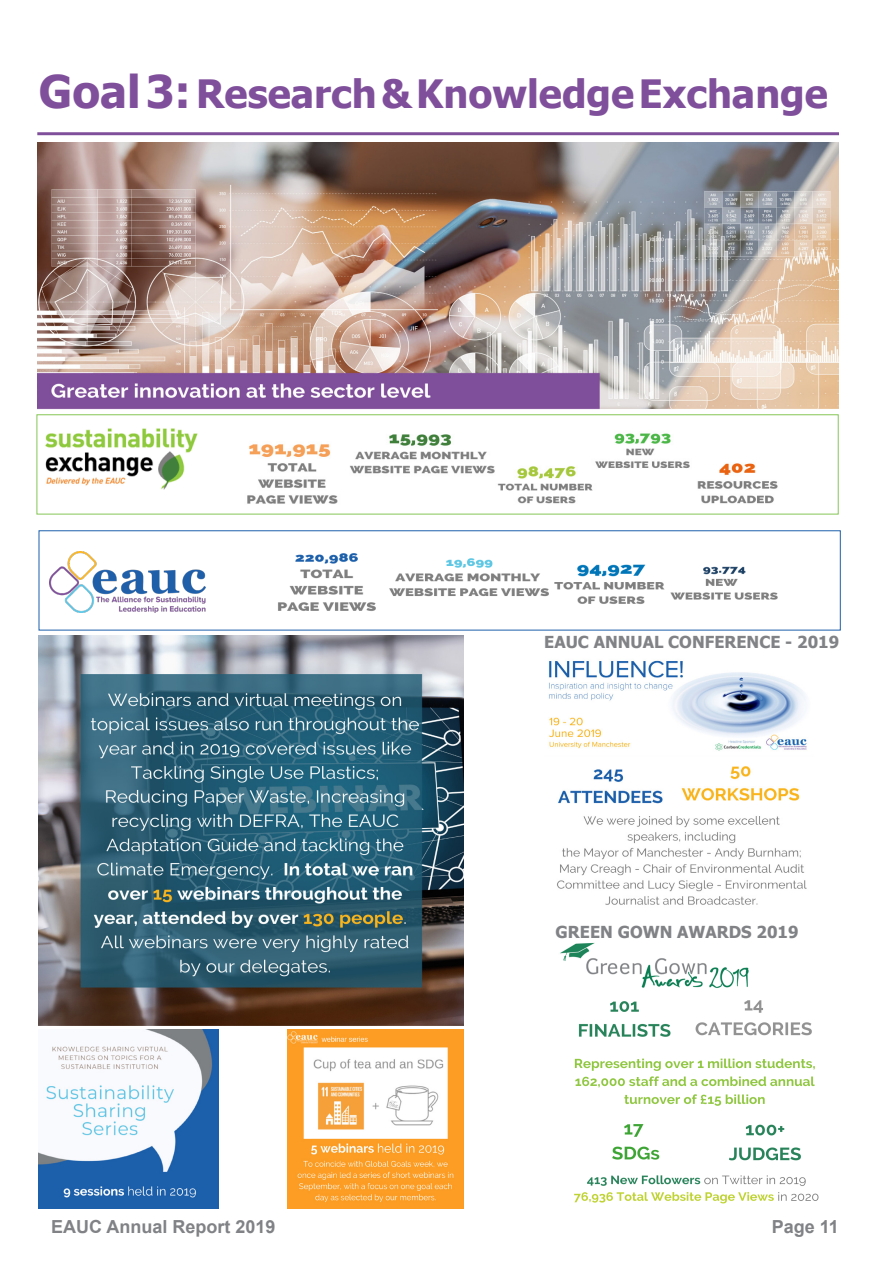
<style>
.page{position:relative;width:893px;height:1263px;background:#fff}
.page>*{position:absolute;margin:0;border:0;box-sizing:border-box;transform-origin:0 0}
.t1{font:700 39px "Tahoma";color:#804f9b}
.t2{font:700 18px "Arial";color:#808285}
.t3{font:700 16.5px "Tahoma";color:#808285}
.s1{font-size:45px}
</style>
<div class="page">
<img style="left:37px;top:143px;width:802px;height:273px">
<hr style="left:37px;top:132px;width:802px;height:3px;background:#804f9b">
<img style="left:45px;top:428px;width:153px;height:61px">
<img style="left:49px;top:551px;width:157px;height:62px">
<img style="left:549px;top:660px;width:258px;height:245px">
<img style="left:560px;top:942px;width:259px;height:262px">
<img style="left:39px;top:635px;width:425px;height:391px">
<img style="left:39px;top:1029px;width:179px;height:180px">
<img style="left:288px;top:1029px;width:176px;height:180px">
<img style="left:247px;top:433px;width:531px;height:71px">
<img style="left:278px;top:553px;width:500px;height:58px">
<p class="t1" style="left:39px;top:66px;width:791px"><span class="s1">Goal 3:</span> Research &amp; Knowledge Exchange</p>
<p class="t3" style="left:544px;top:630px;width:296px">EAUC ANNUAL CONFERENCE - 2019</p>
<p class="t3" style="left:556px;top:920px;width:244px">GREEN GOWN AWARDS 2019</p>
<p class="t2" style="left:51px;top:1214px;width:226px">EAUC Annual Report 2019</p>
<p class="t2" style="left:772px;top:1214px;width:69px">Page 11</p>
</div>
